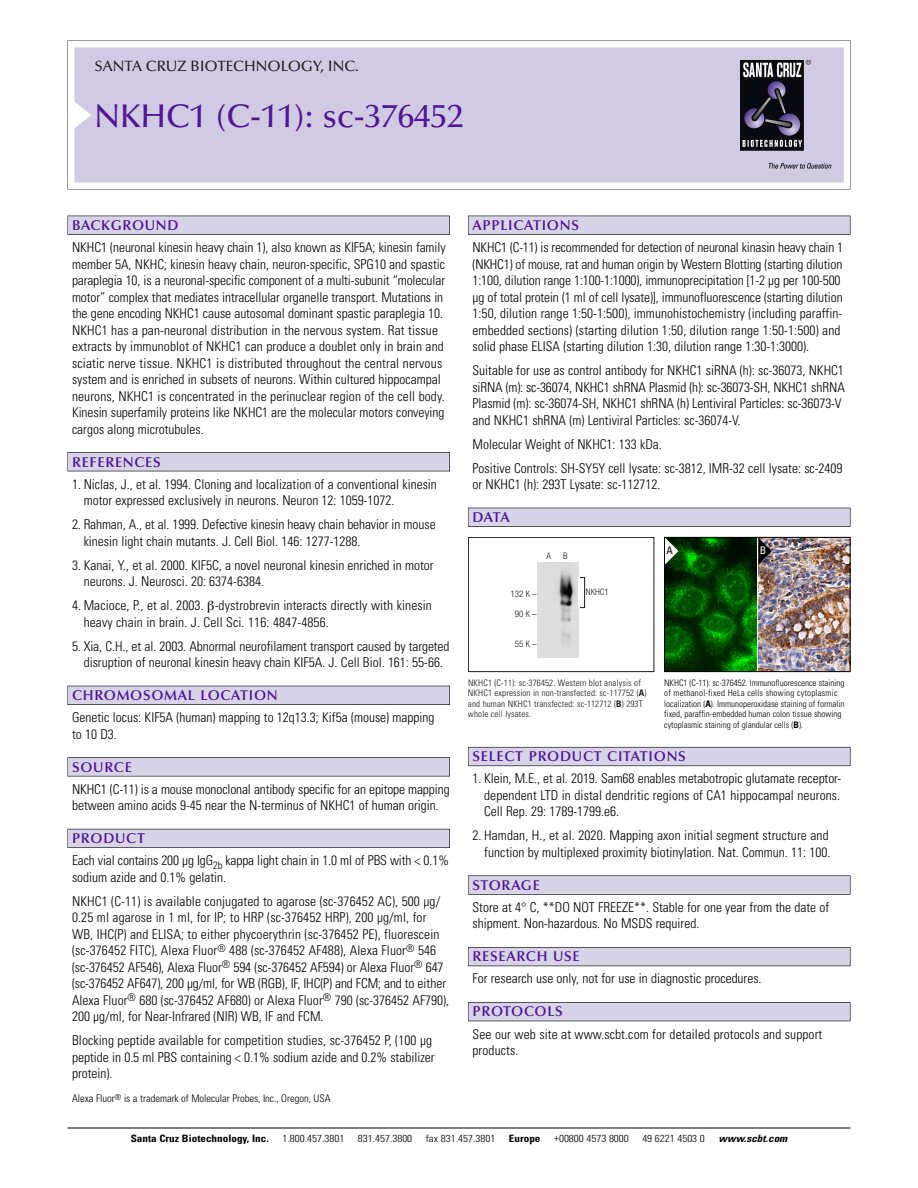
<style>
.page{position:relative;width:918px;height:1188px;background:#fff}
.page>*{position:absolute;margin:0;border:0;box-sizing:border-box;transform-origin:0 0}
.t1{font:500 33px "Optima";color:#511695}
.t2{font:500 15px "Optima";color:#231f20}
.t3{font:600 14.25px "Optima";letter-spacing:.05em;color:#511695}
.t4{font:300 condensed 13.5px/16.5px "Univers";color:#000}
.t5{font:300 condensed 10.5px "Univers";color:#000}
.t6{font:condensed 10.5px "Univers";color:#000}
.t7{font:condensed 10.5px "Univers";color:#fff}
.t8{font:300 condensed 10.2px "Univers";color:#000;scale:1.1 1}
.t9{font:700 condensed 10.2px "Univers";color:#000;scale:1.1 1}
.t10{font:italic 700 condensed 10.2px "Univers";color:#000;scale:1.1 1}
.t11{font:300 condensed 9px/10.5px "Univers";color:#000}
.t12{font:300 condensed 9px/10.5px "Univers";letter-spacing:.015em;color:#191919}
.t13{font:300 condensed 9px/19.5px "Helvetica Neue";color:#191919;text-align:center}
.s1{font-weight:700}
</style>
<div class="page">
<svg style="left:68px;top:40px;width:783px;height:149px"></svg>
<div style="left:74px;top:47px;width:770px;height:135px;background:#d1cae3"></div>
<img style="left:741px;top:60px;width:90px;height:108px">
<div style="left:68px;top:216px;width:382px;height:19px;background:#535256"></div>
<div style="left:68px;top:216px;width:381px;height:18px;background:#d7d4e8"></div>
<div style="left:68px;top:452px;width:382px;height:19px;background:#515155"></div>
<div style="left:68px;top:453px;width:381px;height:18px;background:#d7d4e8"></div>
<div style="left:68px;top:686px;width:382px;height:19px;background:#515057"></div>
<div style="left:68px;top:686px;width:381px;height:18px;background:#d7d4e8"></div>
<div style="left:68px;top:757px;width:382px;height:19px;background:#575659"></div>
<div style="left:68px;top:758px;width:381px;height:18px;background:#d7d4e8"></div>
<div style="left:68px;top:829px;width:382px;height:19px;background:#595860"></div>
<div style="left:68px;top:829px;width:381px;height:18px;background:#d7d4e8"></div>
<div style="left:468px;top:216px;width:382px;height:19px;background:#535256"></div>
<div style="left:468px;top:216px;width:382px;height:18px;background:#d7d4e8"></div>
<div style="left:468px;top:508px;width:382px;height:19px;background:#525156"></div>
<div style="left:468px;top:508px;width:382px;height:18px;background:#d7d4e8"></div>
<div style="left:468px;top:747px;width:382px;height:19px;background:#686770"></div>
<div style="left:468px;top:748px;width:382px;height:18px;background:#d7d4e8"></div>
<svg style="left:468px;top:875px;width:382px;height:20px"></svg>
<div style="left:468px;top:876px;width:382px;height:18px;background:#d7d4e8"></div>
<div style="left:468px;top:947px;width:382px;height:19px;background:#55545b"></div>
<div style="left:468px;top:948px;width:382px;height:18px;background:#d7d4e8"></div>
<div style="left:468px;top:1002px;width:382px;height:19px;background:#525158"></div>
<div style="left:468px;top:1003px;width:382px;height:18px;background:#d7d4e8"></div>
<hr style="left:68px;top:1128px;width:782px;height:1px;background:#000">
<div style="left:468px;top:537px;width:186px;height:135px;border:1px solid #191919"></div>
<img style="left:538px;top:562px;width:40px;height:95px">
<div style="left:580px;top:578px;width:5px;height:30px;border:1px solid #191919"></div>
<img style="left:758px;top:539px;width:90px;height:131px">
<img style="left:666px;top:539px;width:90px;height:131px">
<div style="left:664px;top:537px;width:186px;height:135px;border:1px solid #000"></div>
<svg style="left:758px;top:538px;width:14px;height:27px"></svg>
<svg style="left:665px;top:538px;width:13px;height:27px"></svg>
<p class="t2" style="left:94px;top:60px;width:266px">SANTA CRUZ BIOTECHNOLOGY, INC.</p>
<p class="t1" style="left:94px;top:102px;width:371px">NKHC1 (C-11): sc-376452</p>
<p class="t3" style="left:72px;top:219px;width:108px">BACKGROUND</p>
<p class="t4" style="left:72px;top:240px;width:375px">NKHC1 (neuronal kinesin heavy chain 1), also known as KIF5A; kinesin family member 5A, NKHC; kinesin heavy chain, neuron-specific, SPG10 and spastic paraplegia 10, is a neuronal-specific component of a multi-subunit “molecular motor” complex that mediates intracellular organelle transport. Mutations in the gene encoding NKHC1 cause autosomal dominant spastic paraplegia 10.<br>NKHC1 has a pan-neuronal distribution in the nervous system. Rat tissue extracts by immunoblot of NKHC1 can produce a doublet only in brain and sciatic nerve tissue. NKHC1 is distributed throughout the central nervous system and is enriched in subsets of neurons. Within cultured hippocampal neurons, NKHC1 is concentrated in the perinuclear region of the cell body.<br>Kinesin superfamily proteins like NKHC1 are the molecular motors conveying cargos along microtubules.</p>
<p class="t3" style="left:72px;top:456px;width:90px">REFERENCES</p>
<p class="t4" style="left:84px;top:477px;width:355px;text-indent:-12px">1. Niclas, J., et al. 1994. Cloning and localization of a conventional kinesin motor expressed exclusively in neurons. Neuron 12: 1059-1072.</p>
<p class="t4" style="left:84px;top:517px;width:354px;text-indent:-12px">2. Rahman, A., et al. 1999. Defective kinesin heavy chain behavior in mouse kinesin light chain mutants. J. Cell Biol. 146: 1277-1288.</p>
<p class="t4" style="left:84px;top:558px;width:352px;text-indent:-12px">3. Kanai, Y., et al. 2000. KIF5C, a novel neuronal kinesin enriched in motor neurons. J. Neurosci. 20: 6374-6384.</p>
<p class="t4" style="left:84px;top:598px;width:350px;text-indent:-12px">4. Macioce, P., et al. 2003. -dystrobrevin interacts directly with kinesin heavy chain in brain. J. Cell Sci. 116: 4847-4856.</p>
<p class="t4" style="left:72px;top:639px;width:379px;text-align:center">5. Xia, C.H., et al. 2003. Abnormal neurofilament transport caused by targeted disruption of neuronal kinesin heavy chain KIF5A. J. Cell Biol. 161: 55-66.</p>
<p class="t3" style="left:72px;top:689px;width:207px">CHROMOSOMAL LOCATION</p>
<p class="t4" style="left:72px;top:711px;width:364px">Genetic locus: KIF5A (human) mapping to 12q13.3; Kif5a (mouse) mapping to 10 D3.</p>
<p class="t3" style="left:72px;top:761px;width:61px">SOURCE</p>
<p class="t4" style="left:72px;top:782px;width:379px">NKHC1 (C-11) is a mouse monoclonal antibody specific for an epitope mapping between amino acids 9-45 near the N-terminus of NKHC1 of human origin.</p>
<p class="t3" style="left:72px;top:832px;width:74px">PRODUCT</p>
<p class="t4" style="left:72px;top:854px;width:379px">Each vial contains 200 µg IgG<sub>2b</sub> kappa light chain in 1.0 ml of PBS with &lt; 0.1% sodium azide and 0.1% gelatin.</p>
<p class="t4" style="left:72px;top:894px;width:379px">NKHC1 (C-11) is available conjugated to agarose (sc-376452 AC), 500 µg/ 0.25 ml agarose in 1 ml, for IP; to HRP (sc-376452 HRP), 200 µg/ml, for WB, IHC(P) and ELISA; to either phycoerythrin (sc-376452 PE), fluorescein (sc-376452 FITC), Alexa Fluor<sup>®</sup> 488 (sc-376452 AF488), Alexa Fluor<sup>®</sup> 546 (sc-376452 AF546), Alexa Fluor<sup>®</sup> 594 (sc-376452 AF594) or Alexa Fluor<sup>®</sup> 647 (sc-376452 AF647), 200 µg/ml, for WB (RGB), IF, IHC(P) and FCM; and to either Alexa Fluor<sup>®</sup> 680 (sc-376452 AF680) or Alexa Fluor<sup>®</sup> 790 (sc-376452 AF790), 200 µg/ml, for Near-Infrared (NIR) WB, IF and FCM.</p>
<p class="t4" style="left:72px;top:1034px;width:364px">Blocking peptide available for competition studies, sc-376452 P, (100 µg peptide in 0.5 ml PBS containing &lt; 0.1% sodium azide and 0.2% stabilizer protein).</p>
<p class="t5" style="left:72px;top:1095px;width:260px">Alexa Fluor<sup>®</sup> is a trademark of Molecular Probes, Inc., Oregon, USA</p>
<p class="t3" style="left:473px;top:219px;width:108px">APPLICATIONS</p>
<p class="t4" style="left:473px;top:240px;width:372px">NKHC1 (C-11) is recommended for detection of neuronal kinasin heavy chain 1 (NKHC1) of mouse, rat and human origin by Western Blotting (starting dilution 1:100, dilution range 1:100-1:1000), immunoprecipitation [1-2 µg per 100-500 µg of total protein (1 ml of cell lysate)], immunofluorescence (starting dilution 1:50, dilution range 1:50-1:500), immunohistochemistry (including paraffin&shy;embedded sections) (starting dilution 1:50, dilution range 1:50-1:500) and solid phase ELISA (starting dilution 1:30, dilution range 1:30-1:3000).</p>
<p class="t4" style="left:473px;top:363px;width:374px">Suitable for use as control antibody for NKHC1 siRNA (h): sc-36073, NKHC1 siRNA (m): sc-36074, NKHC1 shRNA Plasmid (h): sc-36073-SH, NKHC1 shRNA Plasmid (m): sc-36074-SH, NKHC1 shRNA (h) Lentiviral Particles: sc-36073-V and NKHC1 shRNA (m) Lentiviral Particles: sc-36074-V.</p>
<p class="t4" style="left:473px;top:437px;width:191px">Molecular Weight of NKHC1: 133 kDa.</p>
<p class="t4" style="left:473px;top:461px;width:372px">Positive Controls: SH-SY5Y cell lysate: sc-3812, IMR-32 cell lysate: sc-2409 or NKHC1 (h): 293T Lysate: sc-112712.</p>
<p class="t3" style="left:473px;top:511px;width:39px">DATA</p>
<p class="t13" style="left:546px;top:547px;width:6px">A</p>
<p class="t13" style="left:563px;top:547px;width:6px">B</p>
<p class="t13" style="left:511px;top:585px;width:28px">132 K –<br>90K–</p>
<p class="t13" style="left:515px;top:635px;width:23px">55K–</p>
<p class="t13" style="left:586px;top:583px;width:24px">NKHC1</p>
<p class="t12" style="left:468px;top:678px;width:180px">NKHC1 (C-11): sc-376452. Western blot analysis of NKHC1 expression in non-transfected: sc-117752 (<span class="s1">A</span>) and human NKHC1 transfected: sc-112712 (<span class="s1">B</span>) 293T whole cell lysates.</p>
<p class="t6" style="left:667px;top:546px;width:8px">A</p>
<p class="t7" style="left:760px;top:546px;width:8px">B</p>
<p class="t11" style="left:664px;top:678px;width:182px">NKHC1 (C-11): sc-376452. Immunofluorescence staining of methanol-fixed HeLa cells showing cytoplasmic localization (<span class="s1">A</span>). Immunoperoxidase staining of formalin fixed, paraffin-embedded human colon tissue showing cytoplasmic staining of glandular cells (<span class="s1">B</span>).</p>
<p class="t3" style="left:473px;top:751px;width:215px">SELECT PRODUCT CITATIONS</p>
<p class="t4" style="left:484px;top:772px;width:359px;text-align:justify;text-indent:-12px">1. Klein, M.E., et al. 2019. Sam68 enables metabotropic glutamate receptor&shy;dependent LTD in distal dendritic regions of CA1 hippocampal neurons.<br>Cell Rep. 29: 1789-1799.e6.</p>
<p class="t4" style="left:473px;top:829px;width:359px;text-align:right">2. Hamdan, H., et al. 2020. Mapping axon initial segment structure and function by multiplexed proximity biotinylation. Nat. Commun. 11: 100.</p>
<p class="t3" style="left:473px;top:879px;width:69px">STORAGE</p>
<p class="t4" style="left:473px;top:900px;width:358px">Store at 4° C, **DO NOT FREEZE**. Stable for one year from the date of shipment. Non-hazardous. No MSDS required.</p>
<p class="t3" style="left:473px;top:951px;width:109px">RESEARCH USE</p>
<p class="t4" style="left:473px;top:972px;width:291px">For research use only, not for use in diagnostic procedures.</p>
<p class="t3" style="left:473px;top:1006px;width:92px">PROTOCOLS</p>
<p class="t4" style="left:473px;top:1027px;width:351px">See our web site at www.scbt.com for detailed protocols and support products.</p>
<p class="t9" style="left:131px;top:1135px;width:127px">Santa Cruz Biotechnology, Inc.</p>
<p class="t8" style="left:282px;top:1135px;width:58px">1.800.457.3801</p>
<p class="t8" style="left:358px;top:1135px;width:51px">831.457.3800</p>
<p class="t8" style="left:426px;top:1135px;width:65px">fax 831.457.3801</p>
<p class="t9" style="left:509px;top:1135px;width:30px">Europe</p>
<p class="t8" style="left:554px;top:1135px;width:69px">+00800 4573 8000</p>
<p class="t8" style="left:642px;top:1135px;width:58px">49 6221 4503 0</p>
<p class="t10" style="left:719px;top:1135px;width:66px">www.scbt.com</p>
</div>
